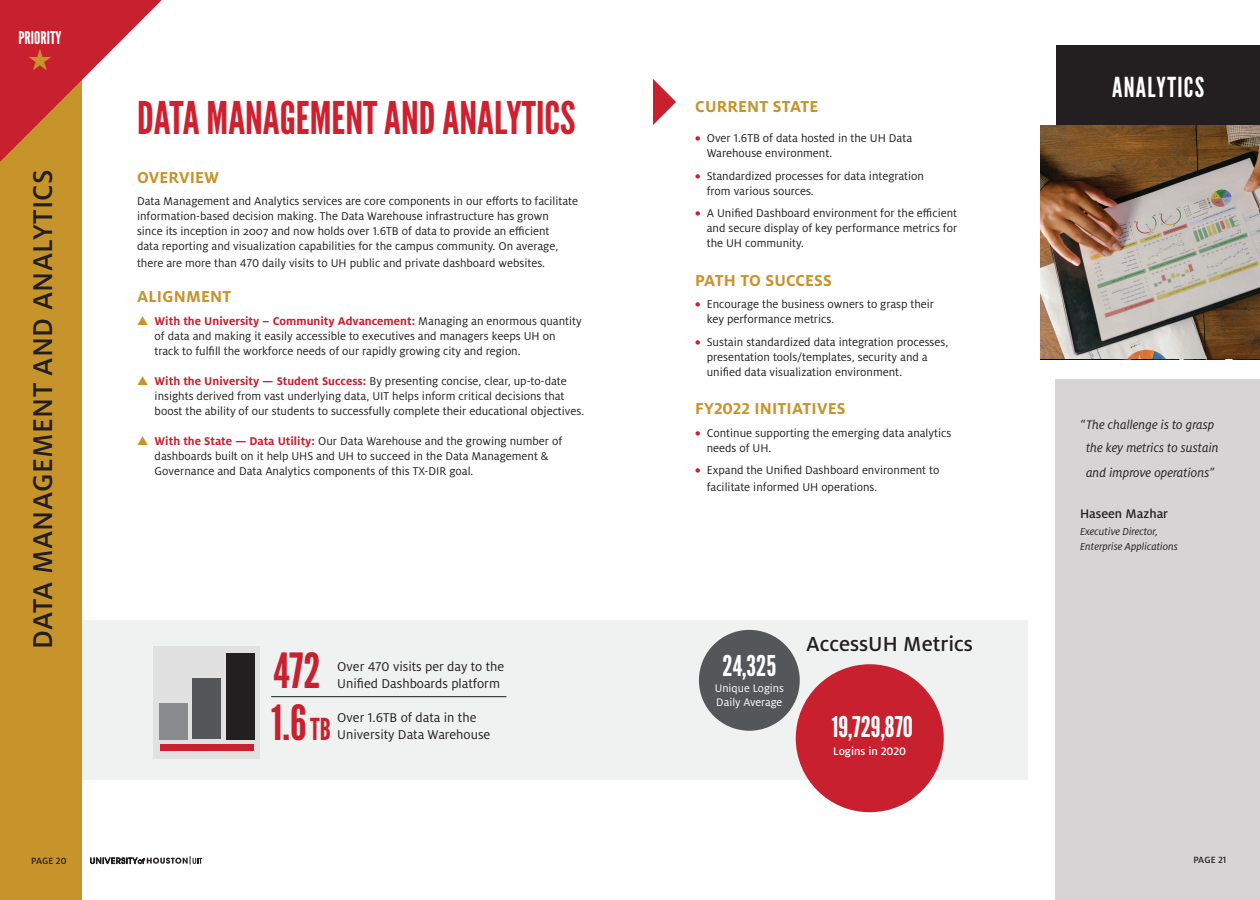
<style>
.page{position:relative;width:1260px;height:900px;background:#fff}
.page>*{position:absolute;margin:0;border:0;box-sizing:border-box;transform-origin:0 0}
.t1{font:48.38px/51.8px "League Gothic";color:#c9202f}
.t2{font:45px "League Gothic";color:#cf202f}
.t3{font:500 30px "Milo OT";letter-spacing:.01em;color:#231f20}
.t4{font:28.5px "League Gothic";color:#fff}
.t5{font:27.5px "League Gothic";letter-spacing:.05em;color:#fff}
.t6{font:500 22.5px "Milo OT";color:#231f20}
.t7{font:700 17.5px "Milo OT";letter-spacing:.01em;color:#c7932b}
.t8{font:17.5px "League Gothic";color:#fff}
.t9{font:14.12px/17px "Milo OT";color:#231f20}
.t10{font:italic 13.75px/22.5px "Milo OT";color:#231f20;text-align:center}
.t11{font:500 13.75px "Milo OT";color:#231f20}
.t12{font:12.5px/15px "Milo OT";color:#231f20}
.t13{font:12px/13.4px "Milo OT";color:#fff}
.t14{font:500 12px "Milo OT";color:#fff}
.t15{font:italic 11.25px/15px "Milo OT";color:#231f20}
.t16{font:500 10px "Milo OT";color:#231f20}
.s1{color:#c7932b}
.s2{font-weight:700;color:#c9202f}
.s3{font-size:30.25px}
</style>
<div class="page">
<div style="left:74px;top:620px;width:954px;height:159px;background:#f0f1f1"></div>
<div style="left:1056px;top:379px;width:204px;height:521px;background:#d6d4d5"></div>
<div style="left:1056px;top:45px;width:204px;height:117px;background:#231f20"></div>
<svg style="left:653px;top:79px;width:23px;height:46px"></svg>
<img style="left:1040px;top:125px;width:220px;height:234px">
<div style="left:796px;top:664px;width:148px;height:148px;background:#c9202f;border-radius:50%"></div>
<div style="left:699px;top:630px;width:101px;height:101px;background:#535759;border-radius:50%"></div>
<div style="left:0;top:0;width:81px;height:900px;background:#c7932b"></div>
<svg style="left:90px;top:856px;width:112px;height:8px"></svg>
<div style="left:153px;top:646px;width:107px;height:113px;background:#e1e1e1"></div>
<hr style="left:271px;top:696px;width:235px;height:1px;background:#231f20">
<div style="left:226px;top:653px;width:28px;height:87px;background:#231f20"></div>
<div style="left:193px;top:678px;width:28px;height:61px;background:#535759"></div>
<div style="left:160px;top:703px;width:28px;height:37px;background:#898b8e"></div>
<div style="left:160px;top:744px;width:94px;height:7px;background:#c9202f"></div>
<svg style="left:0;top:0;width:162px;height:162px"></svg>
<h3 class="t8" style="left:18px;top:27px;width:45px">PRIORITY</h3>
<h3 class="t3" style="left:26px;top:649px;width:481px;rotate:-90deg">DATA MANAGEMENT AND ANALYTICS</h3>
<p class="t16" style="left:31px;top:855px;width:37px">PAGE 20</p>
<h2 class="t2" style="left:137px;top:91px;width:440px">DATA MANAGEMENT AND ANALYTICS</h2>
<h3 class="t7" style="left:137px;top:168px;width:84px">OVERVIEW</h3>
<p class="t12" style="left:137px;top:194px;width:443px">Data Management and Analytics services are core components in our efforts to facilitate information-based decision making. The Data Warehouse infrastructure has grown<br>since its inception in 2007 and now holds over 1.6TB of data to provide an efficient<br>data reporting and visualization capabilities for the campus community. On average,</p>
<p class="t12" style="left:137px;top:256px;width:410px">there are more than 470 daily visits to UH public and private dashboard websites.</p>
<h3 class="t7" style="left:137px;top:287px;width:96px">ALIGNMENT</h3>
<p class="t12" style="left:155px;top:313px;width:429px;text-indent:-18px"><span class="s1">▲</span> <span class="s2">With the University – Community Advancement:</span> Managing an enormous quantity of data and making it easily accessible to executives and managers keeps UH on track to fulfill the workforce needs of our rapidly growing city and region.</p>
<p class="t12" style="left:155px;top:373px;width:431px;text-indent:-18px"><span class="s1">▲</span> <span class="s2">With the University — Student Success:</span> By presenting concise, clear, up-to-date insights derived from vast underlying data, UIT helps inform critical decisions that boost the ability of our students to successfully complete their educational objectives.</p>
<p class="t12" style="left:155px;top:433px;width:409px;text-indent:-18px"><span class="s1">▲</span> <span class="s2">With the State — Data Utility:</span> Our Data Warehouse and the growing number of dashboards built on it help UHS and UH to succeed in the Data Management &amp;<br>Governance and Data Analytics components of this TX-DIR goal.</p>
<h1 class="t1" style="left:271px;top:645px;width:61px">472<br>1.6 <span class="s3">TB</span></h1>
<p class="t9" style="left:337px;top:659px;width:168px">Over 470 visits per day to the<br>Unified Dashboards platform</p>
<p class="t9" style="left:337px;top:710px;width:155px">Over 1.6TB of data in the<br>University Data Warehouse</p>
<h3 class="t7" style="left:695px;top:97px;width:125px">CURRENT STATE</h3>
<p class="t12" style="left:707px;top:131px;width:207px;text-indent:-12px"><span class="s2">•</span> Over 1.6TB of data hosted in the UH Data<br>Warehouse environment.</p>
<p class="t12" style="left:707px;top:169px;width:219px;text-indent:-12px"><span class="s2">•</span> Standardized processes for data integration from various sources.</p>
<p class="t12" style="left:707px;top:206px;width:252px;text-align:justify;text-indent:-12px"><span class="s2">•</span> A Unified Dashboard environment for the efficient and secure display of key performance metrics for the UH community.</p>
<h3 class="t7" style="left:695px;top:270px;width:138px">PATH TO SUCCESS</h3>
<p class="t12" style="left:707px;top:297px;width:229px;text-indent:-12px"><span class="s2">•</span> Encourage the business owners to grasp their key performance metrics.</p>
<p class="t12" style="left:707px;top:335px;width:243px;text-indent:-12px"><span class="s2">•</span> Sustain standardized data integration processes, presentation tools/templates, security and a unified data visualization environment.</p>
<h3 class="t7" style="left:695px;top:399px;width:152px">FY2022 INITIATIVES</h3>
<p class="t12" style="left:707px;top:426px;width:246px;text-indent:-12px"><span class="s2">•</span> Continue supporting the emerging data analytics needs of UH.</p>
<p class="t12" style="left:707px;top:462px;width:234px;line-height:16.5px;text-indent:-12px"><span class="s2">•</span> Expand the Unified Dashboard environment to facilitate informed UH operations.</p>
<h3 class="t4" style="left:723px;top:649px;width:55px">24,325</h3>
<p class="t13" style="left:715px;top:682px;width:71px">Unique Logins<br>Daily Average</p>
<h3 class="t6" style="left:806px;top:631px;width:168px">AccessUH Metrics</h3>
<h3 class="t4" style="left:832px;top:710px;width:83px">19,729,870</h3>
<p class="t14" style="left:833px;top:744px;width:75px">Logins in 2020</p>
<h3 class="t5" style="left:1112px;top:70px;width:94px">ANALYTICS</h3>
<p class="t10" style="left:1080px;top:414px;width:140px">“The challenge is to grasp the key metrics to sustain</p>
<p class="t10" style="left:1086px;top:461px;width:130px">and improve operations”</p>
<p class="t11" style="left:1080px;top:506px;width:90px">Haseen Mazhar</p>
<p class="t15" style="left:1080px;top:525px;width:99px">Executive Director,<br>Enterprise Applications</p>
<p class="t16" style="left:1193px;top:854px;width:34px">PAGE 21</p>
</div>
